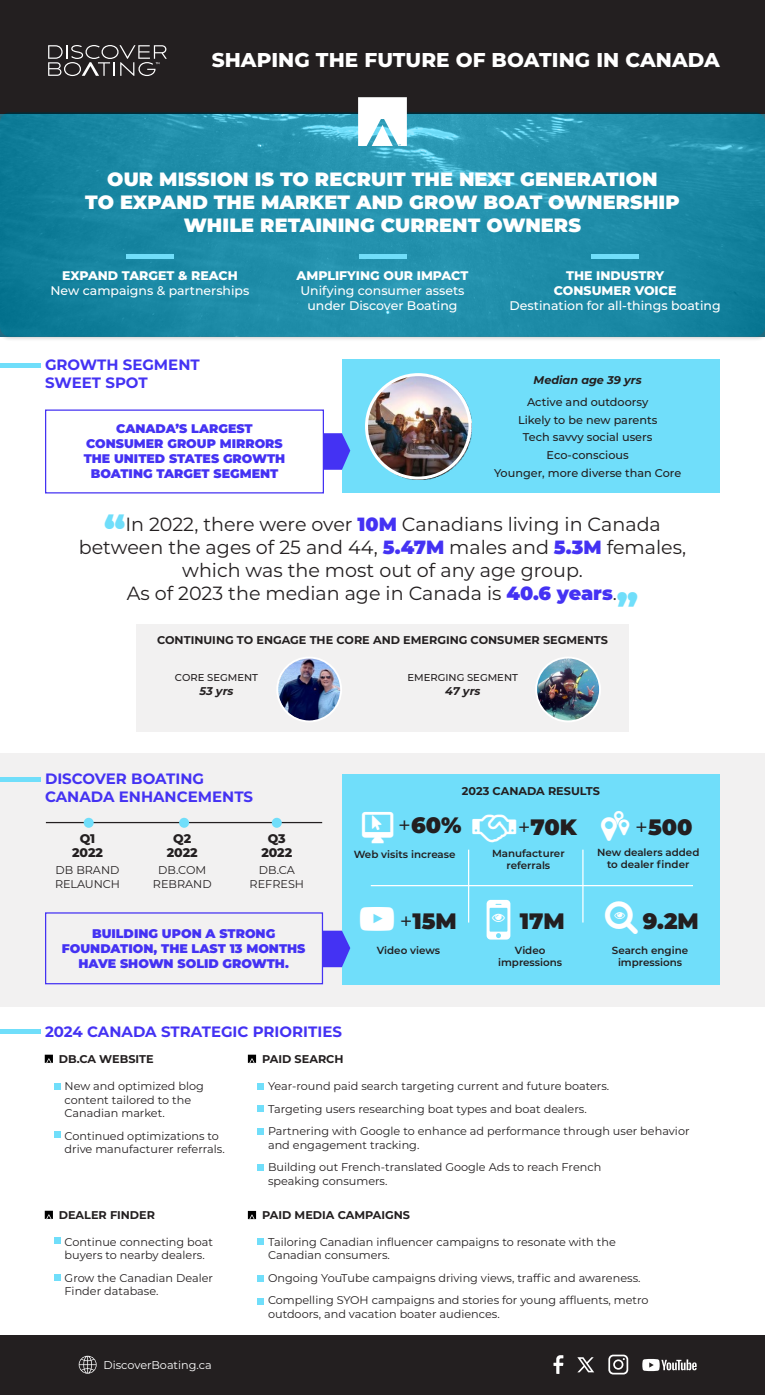
<style>
.page{position:relative;width:765px;height:1395px;background:#fff}
.page>*{position:absolute;margin:0;border:0;box-sizing:border-box;transform-origin:0 0}
.t1{font:900 35.75px "Montserrat";color:#70defa}
.t2{font:900 22.25px "Montserrat";color:#231f20}
.t3{font:800 20px "Montserrat";letter-spacing:.005em;color:#fff}
.t4{font:900 19.25px/23.1px "Montserrat";letter-spacing:.005em;color:#fff;text-align:center}
.t5{font:19.12px "Montserrat";color:#231f20}
.t6{font:700 15px/18px "Montserrat";color:#4432f3}
.t7{font:12.88px "Font Awesome";color:#fff}
.t8{font:900 12.5px/15px "Montserrat";color:#4432f3;text-align:center}
.t9{font:500 12.5px/15px "Montserrat";color:#fff;text-align:center}
.t10{font:800 12.5px/15px "Montserrat";color:#fff;text-align:center}
.t11{font:800 12.5px "Montserrat";letter-spacing:-.005em;color:#231f20}
.t12{font:11.25px/13.5px "Montserrat";color:#231f20}
.t13{font:700 11.25px "Montserrat";color:#231f20}
.t14{font:500 11.25px "Montserrat";color:#231f20}
.t15{font:italic 700 11.25px "Montserrat";color:#231f20}
.t16{font:11.25px "Montserrat";color:#fff}
.t17{font:10.75px "Font Awesome";color:#fff}
.t18{font:600 10.25px/12.4px "Montserrat";color:#231f20;text-align:center}
.t19{font:500 10px "Montserrat";color:#231f20}
.s1{font-weight:800}
.s2{font-weight:900;font-size:35.75px;color:#70defa}
.s3{font-weight:900;color:#4432f3}
.s4{font-weight:400}
</style>
<div class="page">
<div style="left:136px;top:624px;width:493px;height:108px;background:#f2f1f1"></div>
<div style="left:0;top:753px;width:765px;height:254px;background:#f2f1f1"></div>
<div style="left:342px;top:359px;width:378px;height:134px;background:#70defa"></div>
<div style="left:0;top:0;width:765px;height:113px;background:#231f20"></div>
<hr style="left:0;top:1029px;width:40px;height:4px;background:#70defa">
<hr style="left:0;top:778px;width:40px;height:4px;background:#70defa">
<div style="left:0;top:363px;width:40px;height:5px;background:#70defa"></div>
<hr style="left:46px;top:822px;width:276px;height:1px;background:#231f20">
<div style="left:84px;top:818px;width:10px;height:10px;background:#70defa;border-radius:50%"></div>
<div style="left:179px;top:818px;width:10px;height:10px;background:#70defa;border-radius:50%"></div>
<div style="left:272px;top:818px;width:10px;height:10px;background:#70defa;border-radius:50%"></div>
<svg style="left:48px;top:45px;width:119px;height:31px"></svg>
<svg style="left:45px;top:1211px;width:8px;height:8px"></svg>
<svg style="left:45px;top:1055px;width:8px;height:8px"></svg>
<svg style="left:248px;top:1055px;width:8px;height:8px"></svg>
<svg style="left:248px;top:1211px;width:8px;height:8px"></svg>
<div style="left:54px;top:1083px;width:7px;height:6px;background:#70defa"></div>
<svg style="left:258px;top:1083px;width:6px;height:6px"></svg>
<svg style="left:258px;top:1239px;width:6px;height:6px"></svg>
<svg style="left:258px;top:1128px;width:6px;height:6px"></svg>
<svg style="left:258px;top:1298px;width:6px;height:6px"></svg>
<div style="left:54px;top:1238px;width:7px;height:6px;background:#70defa"></div>
<div style="left:54px;top:1132px;width:7px;height:6px;background:#70defa"></div>
<div style="left:258px;top:1105px;width:6px;height:7px;background:#70defa"></div>
<svg style="left:258px;top:1276px;width:6px;height:6px"></svg>
<svg style="left:258px;top:1164px;width:6px;height:6px"></svg>
<div style="left:54px;top:1275px;width:7px;height:6px;background:#70defa"></div>
<div style="left:0;top:1336px;width:765px;height:59px;background:#231f20"></div>
<svg style="left:577px;top:1357px;width:17px;height:15px"></svg>
<svg style="left:608px;top:1355px;width:20px;height:19px"></svg>
<svg style="left:553px;top:1355px;width:10px;height:19px"></svg>
<svg style="left:642px;top:1359px;width:55px;height:12px"></svg>
<svg style="left:79px;top:1356px;width:18px;height:18px"></svg>
<img style="left:367px;top:375px;width:104px;height:104px">
<div style="left:365px;top:373px;width:107px;height:107px;border:3px solid #fff;border-radius:50%"></div>
<div style="left:0;top:110px;width:765px;height:232px;background:#231f20;opacity:.25"></div>
<svg style="left:0;top:112px;width:765px;height:225px;background:#1e8ba7"></svg>
<svg style="left:358px;top:97px;width:49px;height:49px"></svg>
<hr style="left:126px;top:255px;width:48px;height:4px;background:#70defa">
<hr style="left:359px;top:255px;width:47px;height:4px;background:#70defa">
<hr style="left:591px;top:255px;width:48px;height:4px;background:#70defa">
<img style="left:279px;top:660px;width:60px;height:59px">
<div style="left:276px;top:657px;width:66px;height:65px;border:2px solid #fff;border-radius:50%"></div>
<svg style="left:324px;top:433px;width:26px;height:37px"></svg>
<div style="left:342px;top:774px;width:378px;height:210px;background:#70defa"></div>
<hr style="left:582px;top:850px;width:2px;height:73px;background:#fff">
<hr style="left:468px;top:850px;width:1px;height:73px;background:#fff">
<hr style="left:371px;top:885px;width:322px;height:1px;background:#fff">
<svg style="left:323px;top:931px;width:27px;height:36px"></svg>
<div style="left:45px;top:912px;width:278px;height:72px;border:1px solid #4432f3"></div>
<div style="left:45px;top:409px;width:279px;height:84px;background:#fff;border:1px solid #4432f3"></div>
<img style="left:538px;top:660px;width:60px;height:59px">
<div style="left:535px;top:657px;width:66px;height:65px;border:2px solid #fff;border-radius:50%"></div>
<p class="t3" style="left:212px;top:45px;width:510px">SHAPING THE FUTURE OF BOATING IN CANADA</p>
<p class="t4" style="left:85px;top:167px;width:596px">OUR MISSION IS TO RECRUIT THE NEXT GENERATION<br>TO EXPAND THE MARKET AND GROW BOAT OWNERSHIP<br>WHILE RETAINING CURRENT OWNERS</p>
<p class="t10" style="left:62px;top:268px;width:177px">EXPAND TARGET &amp; REACH</p>
<p class="t9" style="left:50px;top:283px;width:200px">New campaigns &amp; partnerships</p>
<p class="t9" style="left:297px;top:268px;width:173px"><span class="s1">AMPLIFYING OUR IMPACT<br></span>Unifying consumer assets under Discover Boating</p>
<p class="t10" style="left:554px;top:268px;width:124px">THE INDUSTRY<br>CONSUMER VOICE</p>
<p class="t9" style="left:510px;top:298px;width:213px">Destination for all-things boating</p>
<p class="t6" style="left:45px;top:355px;width:156px">GROWTH SEGMENT<br>SWEET SPOT</p>
<p class="t8" style="left:84px;top:420px;width:203px">CANADA’S LARGEST<br>CONSUMER GROUP MIRRORS<br>THE UNITED STATES GROWTH<br>BOATING TARGET SEGMENT</p>
<p class="t15" style="left:534px;top:372px;width:110px">Median age 39 yrs</p>
<p class="t14" style="left:527px;top:395px;width:123px">Active and outdoorsy</p>
<p class="t14" style="left:518px;top:412px;width:141px">Likely to be new parents</p>
<p class="t14" style="left:523px;top:430px;width:131px">Tech savvy social users</p>
<p class="t14" style="left:547px;top:447px;width:84px">Eco-conscious</p>
<p class="t14" style="left:494px;top:465px;width:189px">Younger, more diverse than Core</p>
<p class="t5" style="left:104px;top:511px;width:558px"><span class="s2">“</span>In 2022, there were over <span class="s3">10M</span> Canadians living in Canada</p>
<p class="t5" style="left:79px;top:534px;width:609px">between the ages of 25 and 44, <span class="s3">5.47M</span> males and <span class="s3">5.3M</span> females,</p>
<p class="t5" style="left:182px;top:557px;width:402px">which was the most out of any age group.</p>
<p class="t5" style="left:127px;top:580px;width:491px">As of 2023 the median age in Canada is <span class="s3">40.6 years</span>.</p>
<p class="t1" style="left:617px;top:580px;width:23px">”</p>
<p class="t13" style="left:157px;top:632px;width:452px">CONTINUING TO ENGAGE THE CORE AND EMERGING CONSUMER SEGMENTS</p>
<p class="t19" style="left:175px;top:671px;width:85px">CORE SEGMENT</p>
<p class="t15" style="left:199px;top:683px;width:36px">53 yrs</p>
<p class="t19" style="left:408px;top:671px;width:112px">EMERGING SEGMENT</p>
<p class="t15" style="left:445px;top:683px;width:37px">47 yrs</p>
<p class="t6" style="left:45px;top:769px;width:210px">DISCOVER BOATING<br>CANADA ENHANCEMENTS</p>
<p class="t11" style="left:80px;top:829px;width:17px">Q1</p>
<p class="t11" style="left:72px;top:843px;width:32px">2022</p>
<p class="t11" style="left:173px;top:829px;width:19px">Q2</p>
<p class="t11" style="left:167px;top:843px;width:32px">2022</p>
<p class="t11" style="left:268px;top:829px;width:19px">Q3</p>
<p class="t11" style="left:261px;top:843px;width:32px">2022</p>
<p class="t12" style="left:55px;top:863px;width:67px">DB BRAND<br>RELAUNCH</p>
<p class="t12" style="left:153px;top:863px;width:60px;text-align:center">DB.COM<br>REBRAND</p>
<p class="t12" style="left:250px;top:863px;width:56px;text-align:center">DB.CA<br>REFRESH</p>
<p class="t8" style="left:62px;top:925px;width:245px">BUILDING UPON A STRONG<br>FOUNDATION, THE LAST 13 MONTHS<br>HAVE SHOWN SOLID GROWTH.</p>
<p class="t13" style="left:462px;top:783px;width:140px">2023 CANADA RESULTS</p>
<p class="t2" style="left:398px;top:808px;width:65px"><span class="s4">+</span>60%</p>
<p class="t2" style="left:518px;top:810px;width:61px"><span class="s4">+</span>70K</p>
<p class="t2" style="left:635px;top:810px;width:59px"><span class="s4">+</span>500</p>
<p class="t18" style="left:354px;top:847px;width:103px">Web visits increase</p>
<p class="t18" style="left:492px;top:846px;width:74px">Manufacturer referrals</p>
<p class="t18" style="left:597px;top:846px;width:104px">New dealers added to dealer finder</p>
<p class="t17" style="left:614px;top:910px;width:12px">■</p>
<p class="t2" style="left:400px;top:904px;width:59px"><span class="s4">+</span>15M</p>
<p class="t2" style="left:520px;top:904px;width:46px">17M</p>
<p class="t2" style="left:643px;top:904px;width:58px">9.2M</p>
<p class="t7" style="left:492px;top:911px;width:14px">■</p>
<p class="t18" style="left:377px;top:943px;width:65px">Video views</p>
<p class="t18" style="left:498px;top:943px;width:66px">Video impressions</p>
<p class="t18" style="left:612px;top:943px;width:78px">Search engine impressions</p>
<p class="t6" style="left:45px;top:1022px;width:298px">2024 CANADA STRATEGIC PRIORITIES</p>
<p class="t13" style="left:59px;top:1051px;width:97px">DB.CA WEBSITE</p>
<p class="t12" style="left:65px;top:1079px;width:141px">New and optimized blog content tailored to the<br>Canadian market.</p>
<p class="t12" style="left:65px;top:1129px;width:162px">Continued optimizations to drive manufacturer referrals.</p>
<p class="t13" style="left:59px;top:1207px;width:98px">DEALER FINDER</p>
<p class="t12" style="left:65px;top:1235px;width:150px">Continue connecting boat buyers to nearby dealers.</p>
<p class="t12" style="left:65px;top:1271px;width:150px">Grow the Canadian Dealer<br>Finder database.</p>
<p class="t16" style="left:104px;top:1357px;width:110px">DiscoverBoating.ca</p>
<p class="t13" style="left:262px;top:1051px;width:83px">PAID SEARCH</p>
<p class="t12" style="left:268px;top:1079px;width:343px">Year-round paid search targeting current and future boaters.</p>
<p class="t12" style="left:268px;top:1102px;width:320px">Targeting users researching boat types and boat dealers.</p>
<p class="t12" style="left:268px;top:1124px;width:423px">Partnering with Google to enhance ad performance through user behavior and engagement tracking.</p>
<p class="t12" style="left:268px;top:1160px;width:335px">Building out French-translated Google Ads to reach French speaking consumers.</p>
<p class="t13" style="left:262px;top:1207px;width:150px">PAID MEDIA CAMPAIGNS</p>
<p class="t12" style="left:268px;top:1235px;width:349px">Tailoring Canadian influencer campaigns to resonate with the<br>Canadian consumers.</p>
<p class="t12" style="left:268px;top:1271px;width:374px">Ongoing YouTube campaigns driving views, traffic and awareness.</p>
<p class="t12" style="left:268px;top:1293px;width:382px">Compelling SYOH campaigns and stories for young affluents, metro outdoors, and vacation boater audiences.</p>
</div>
